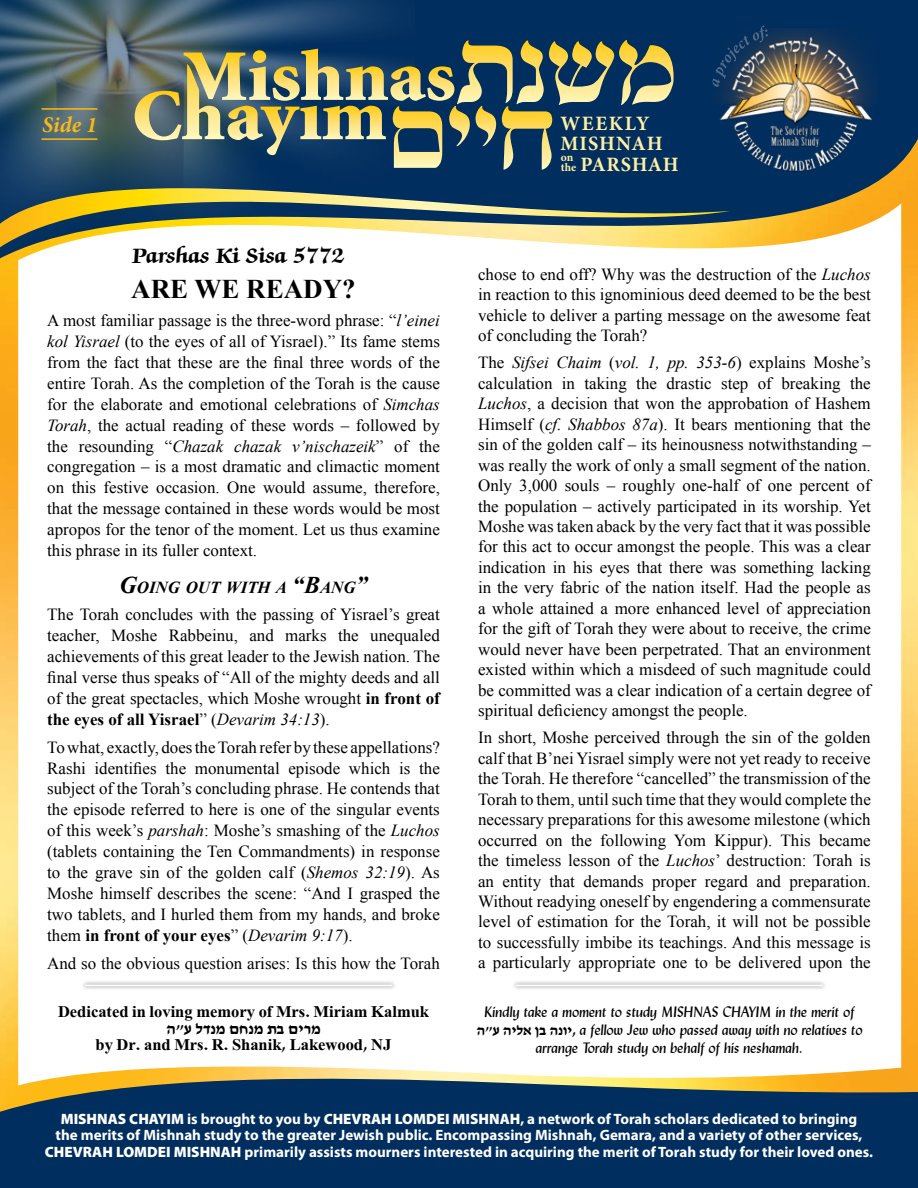
<style>
.page{position:relative;width:918px;height:1188px;background:#fff}
.page>*{position:absolute;margin:0;border:0;box-sizing:border-box;transform-origin:0 0}
.t1{font:700 27px "Times New Roman";color:#000}
.t2{font:700 24px "Zapf Chancery IT Cby BT";color:#000}
.t3{font:italic 700 24px "Times New Roman";color:#000}
.t4{font:italic 700 22.5px "Minion Pro";color:#fdb813}
.t5{font:700 20.4px/20.4px "Minion Pro";letter-spacing:.04em;color:#fff0a4}
.t6{font:16.95px/20.4px "Times New Roman";color:#000}
.t7{font:italic 16.95px/20.4px "Times New Roman";color:#000;text-align:right}
.t8{font:italic 700 16.8px "Times New Roman";color:#000}
.t9{font:700 16.5px/16.5px "David";color:#000;text-align:center}
.t10{font:700 15px/16.5px "Myriad Pro";color:#fff;text-align:center}
.t11{font:italic 15px/18px "Lydian BT";color:#000;text-align:center}
.t12{font:700 11.7px "Minion Pro";color:#fff0a4}
.s1{font-style:italic}
.s2{font-style:normal}
.s3{font-size:24px}
.s4{font-weight:700}
.s5{font-family:"David";font-weight:700;font-style:normal}
.s6{font-weight:900}
</style>
<div class="page">
<div style="left:0;top:0;width:918px;height:298px;background:#002e5e"></div>
<img style="left:0;top:0;width:387px;height:139px">
<div style="left:0;top:955px;width:918px;height:233px;background:#002e5e"></div>
<img style="left:719px;top:29px;width:154px;height:110px">
<img style="left:0;top:139px;width:918px;height:973px">
<svg style="left:135px;top:40px;width:539px;height:130px"></svg>
<hr style="left:42px;top:138px;width:55px;height:2px;background:#fdb813">
<hr style="left:42px;top:108px;width:55px;height:2px;background:#fdb813">
<svg style="left:712px;top:25px;width:56px;height:62px"></svg>
<div style="left:80px;top:980px;width:316px;height:11px;background:#000;opacity:.75"></div>
<hr style="left:85px;top:985px;width:307px;height:1px;background:#fff">
<div style="left:511px;top:980px;width:316px;height:11px;background:#000;opacity:.75"></div>
<hr style="left:516px;top:985px;width:307px;height:1px;background:#fff">
<h3 class="t4" style="left:42px;top:109px;width:57px">Side 1</h3>
<h2 class="t2" style="left:132px;top:243px;width:214px">Parshas Ki Sisa 5772</h2>
<h1 class="t1" style="left:131px;top:271px;width:226px">Are We Ready?</h1>
<p class="t6" style="left:47px;top:310px;width:394px;line-height:20.9px;text-align:right">A most familiar passage is the three-word phrase “: <span class="s1">’l einei kol Yisrael</span> (to the eyes of all of Yisrael .) ” Its fame stems from the fact that these are the final three words of the entire Torah. As the completion of the Torah is the cause for the elaborate and emotional celebrations of <span class="s1">Simchas Torah</span>, the actual reading of these words – followed by the</p>
<p class="t6" style="left:47px;top:435px;width:394px;line-height:21px">the<br>congregation – is a most dramatic and climactic moment on this festive occasion. One would assume, therefore, that the message contained in these words would be most apropos for the tenor of the moment. Let us thus examine this phrase in its fuller context.</p>
<h2 class="t3" style="left:356px;top:568px;width:13px">“</h2>
<p class="t6" style="left:79px;top:435px;width:77px">resounding</p>
<p class="t7" style="left:165px;top:435px;width:60px"><span class="s2">“</span>Chazak</p>
<p class="t7" style="left:234px;top:435px;width:49px">chazak</p>
<p class="t7" style="left:292px;top:435px;width:93px">’v nischazeik<span class="s2">”</span></p>
<p class="t6" style="left:394px;top:435px;width:16px">of</p>
<p class="t8" style="left:120px;top:575px;width:169px"><span class="s3">G</span>OING OUT WITH A</p>
<p class="t6" style="left:47px;top:604px;width:394px;line-height:20.9px;text-align:right">The Torah concludes with the passing of Yisrael s’ great unequaled</p>
<h2 class="t3" style="left:292px;top:568px;width:13px">“</h2>
<p class="t8" style="left:304px;top:575px;width:52px"><span class="s3">B</span>ANG</p>
<p class="t6" style="left:47px;top:625px;width:394px;line-height:20.9px">teacher,<br>achievements of this great leader to the Jewish nation. The final verse thus speaks of “All of the mighty deeds and all of the great spectacles, which Moshe wrought <span class="s4">in front of the eyes of all Yisrael</span>” (<span class="s1">Devarim 34:13</span> .(</p>
<p class="t6" style="left:47px;top:736px;width:394px;line-height:20.9px;text-align:right">Towhat,exactly,doestheTorahreferbytheseappellations? the</p>
<p class="t6" style="left:111px;top:625px;width:48px">Moshe</p>
<p class="t6" style="left:169px;top:625px;width:71px">Rabbeinu,</p>
<p class="t6" style="left:249px;top:625px;width:26px">and</p>
<p class="t6" style="left:285px;top:625px;width:43px">marks</p>
<p class="t6" style="left:338px;top:625px;width:22px">the</p>
<p class="t6" style="left:47px;top:757px;width:394px;line-height:20.9px">Rashi<br>subject of the Torah s’ concluding phrase. He contends that the episode referred to here is one of the singular events of this week s’ <span class="s1">parshah</span>: Moshe s’ smashing of the <span class="s1">Luchos </span>(tablets containing the Ten Commandments) in response to the grave sin of the golden calf (<span class="s1">Shemos 32:19</span> .) As Moshe himself describes the scene: “And I grasped the two tablets, and I hurled them from my hands, and broke them <span class="s4">in front of your eyes</span>” (<span class="s1">Devarim 9:17</span> .(</p>
<p class="t6" style="left:47px;top:952px;width:394px">And so the obvious question arises: Is this how the Torah</p>
<p class="t6" style="left:95px;top:757px;width:64px">identifies</p>
<p class="t6" style="left:166px;top:757px;width:22px">the</p>
<p class="t6" style="left:195px;top:757px;width:86px">monumental</p>
<p class="t6" style="left:288px;top:757px;width:53px">episode</p>
<p class="t6" style="left:349px;top:757px;width:43px">which</p>
<p class="t6" style="left:399px;top:757px;width:13px">is</p>
<p class="t9" style="left:58px;top:1005px;width:373px">Dedicated in loving memory of Mrs. Miriam Kalmuk<br>םמנ דלע"ה םבתמנח מר י<br>by Dr. and Mrs R. . Shanik, Lakewood, NJ</p>
<p class="t5" style="left:560px;top:113px;width:104px">WEEKLY<br>MISHNAH</p>
<p class="t12" style="left:561px;top:149px;width:14px">ON</p>
<p class="t5" style="left:581px;top:154px;width:100px">PARSHAH</p>
<p class="t12" style="left:561px;top:159px;width:17px">THE</p>
<p class="t6" style="left:478px;top:264px;width:394px;text-align:justify">chose to end off? Why was the destruction of the <span class="s1">Luchos </span>in reaction to this ignominious deed deemed to be the best vehicle to deliver a parting message on the awesome feat of concluding the Torah?</p>
<p class="t7" style="left:478px;top:352px;width:394px"><span class="s2">The</span> Sifsei Chaim <span class="s2">(</span>vol. 1, pp. 353-6<span class="s2">) explains Moshe s’ the</span></p>
<p class="t6" style="left:478px;top:373px;width:394px">calculation<br><span class="s1">Luchos</span> a, decision that won the approbation of Hashem Himself (<span class="s1">cf. Shabbos 87</span> .)<span class="s1">a</span> It bears mentioning that the sin of the golden calf – its heinousness notwithstanding – was really the work of only a small segment of the nation.<br>Only 3,000 souls – roughly one-half of one percent of the population – actively participated in its worship. Yet Moshe was taken aback by the very fact that it was possible for this act to occur amongst the people. This was a clear indication in his eyes that there was something lacking in the very fabric of the nation itself. Had the people as a whole attained a more enhanced level of appreciation for the gift of Torah they were about to receive, the crime would never have been perpetrated. That an environment existed within which a misdeed of such magnitude could be committed was a clear indication of a certain degree of spiritual deficiency amongst the people.</p>
<p class="t6" style="left:478px;top:727px;width:394px;text-align:right">In short, Moshe perceived through the sin of the golden calf that B’nei Yisrael simply were not yet ready to receive the Torah. He therefore “cancelled” the transmission of the Torah to them, until such time that they would complete the necessary preparations for this awesome milestone (which became</p>
<p class="t6" style="left:562px;top:373px;width:15px">in</p>
<p class="t6" style="left:585px;top:373px;width:44px">taking</p>
<p class="t6" style="left:636px;top:373px;width:22px">the</p>
<p class="t6" style="left:666px;top:373px;width:47px">drastic</p>
<p class="t6" style="left:781px;top:373px;width:61px">breaking</p>
<p class="t6" style="left:758px;top:373px;width:16px">of</p>
<p class="t6" style="left:721px;top:373px;width:29px">step</p>
<p class="t6" style="left:478px;top:830px;width:61px">occurred</p>
<p class="t6" style="left:478px;top:850px;width:394px">the timeless lesson of the <span class="s1">Luchos</span>’ destruction: Torah is</p>
<p class="t6" style="left:789px;top:870px;width:83px">preparation.</p>
<p class="t6" style="left:571px;top:830px;width:22px">the</p>
<p class="t6" style="left:600px;top:830px;width:67px">following</p>
<p class="t6" style="left:715px;top:830px;width:59px">Kippur .)</p>
<p class="t6" style="left:781px;top:830px;width:32px">This</p>
<p class="t6" style="left:674px;top:830px;width:34px">Yom</p>
<p class="t6" style="left:546px;top:830px;width:18px">on</p>
<p class="t6" style="left:503px;top:870px;width:40px">entity</p>
<p class="t6" style="left:550px;top:870px;width:27px">that</p>
<p class="t6" style="left:583px;top:870px;width:62px">demands</p>
<p class="t6" style="left:705px;top:870px;width:45px">regard</p>
<p class="t6" style="left:757px;top:870px;width:26px">and</p>
<p class="t6" style="left:652px;top:870px;width:46px">proper</p>
<p class="t6" style="left:478px;top:870px;width:394px">an<br>Without readying oneself by engendering a commensurate level of estimation for the Torah, it will not be possible to successfully imbibe its teachings. And this message is a particularly appropriate one to be delivered upon the</p>
<p class="t11" style="left:476px;top:1002px;width:388px">Kindly take a moment to study MISHNAS CHAYIM in the merit of<br>a<span class="s5">, י ו נהבןאליהע"ה</span> fellow Jew who passed away with no relatives to arrange Torah study on behalf of his neshamah.</p>
<p class="t10" style="left:45px;top:1110px;width:830px"><span class="s6">MISHNAS CHAYIM</span> is brought to you by <span class="s6">CHEVRAH LOMDEI MISHNAH</span> a, network of Torah scholars dedicated to bringing<br>the merits of Mishnah study to the greater Jewish public. Encompassing Mishnah, Gemara, and a variety of other services,<br><span class="s6">CHEVRAH LOMDEI MISHNAH</span> primarily assists mourners interested in acquiring the merit of Torah study for their loved ones.</p>
</div>
